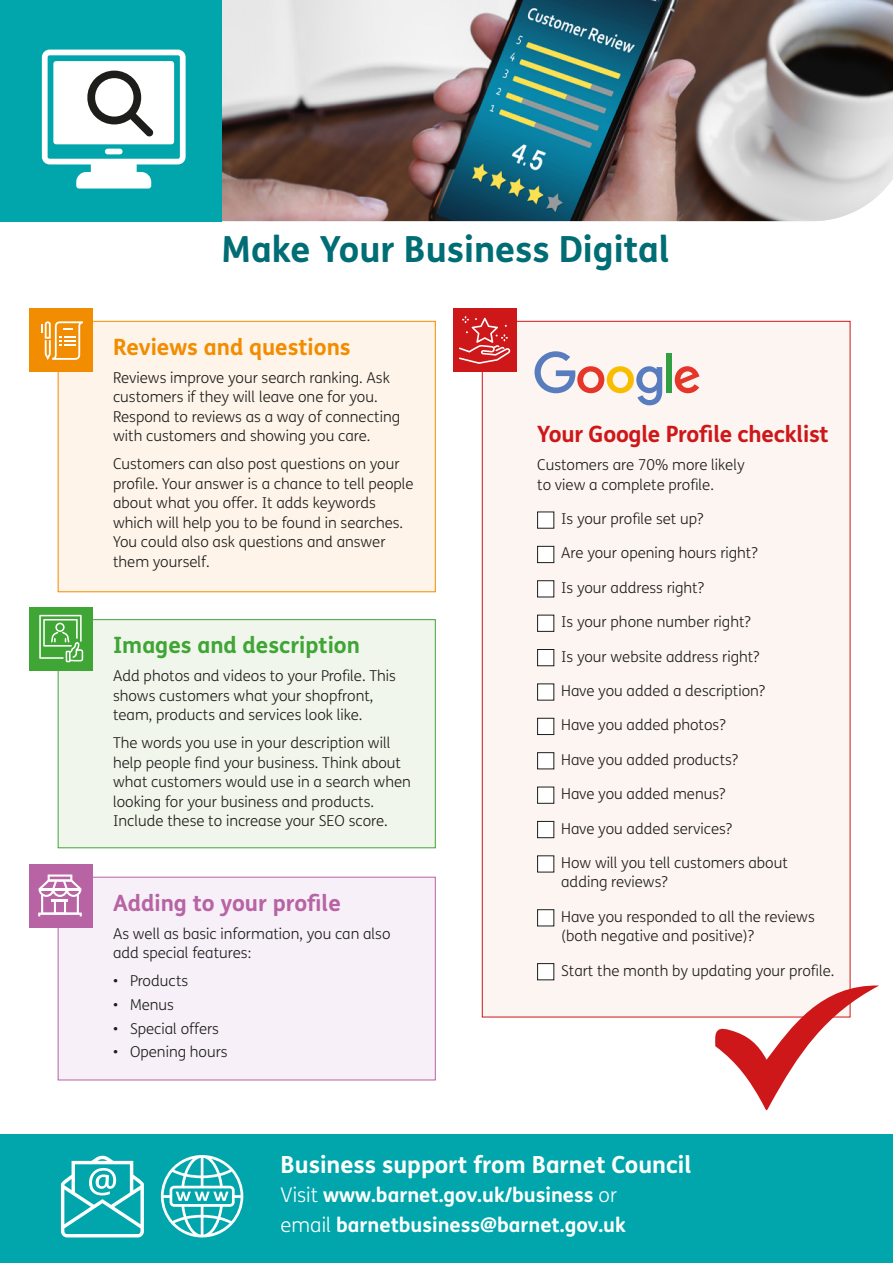
<style>
.page{position:relative;width:893px;height:1263px;background:#fff}
.page>*{position:absolute;margin:0;border:0;box-sizing:border-box;transform-origin:0 0}
.t1{font:700 36px "FS Me";color:#006d75}
.t2{font:700 23.55px "FS Me";color:#fff}
.t3{font:700 22.5px "FS Me";letter-spacing:-.01em;color:#cd1719}
.t4{font:700 22.5px "FS Me";color:#3fa535}
.t5{font:700 22.5px "FS Me";color:#f28c00}
.t6{font:700 22.5px "FS Me";color:#b763a4}
.t7{font:700 20.25px/29.1px "FS Me";color:#fff}
.t8{font:300 15px/19.5px "FS Me";color:#1d1d1b}
.s1{font-weight:300}
</style>
<div class="page">
<img style="left:221px;top:0;width:672px;height:221px">
<div style="left:0;top:1134px;width:893px;height:129px;background:#00a6ab"></div>
<div style="left:0;top:0;width:221px;height:221px;background:#00a6ab"></div>
<svg style="left:42px;top:50px;width:144px;height:139px"></svg>
<div style="left:482px;top:321px;width:368px;height:696px;background:#fdf5f2;border:1px solid #cd1719"></div>
<div style="left:58px;top:321px;width:378px;height:271px;background:#fff4e9;border:1px solid #f28c00"></div>
<div style="left:58px;top:619px;width:378px;height:229px;background:#f1f6ec;border:1px solid #3fa535"></div>
<div style="left:58px;top:877px;width:378px;height:203px;background:#f7f0f8;border:1px solid #b763a4"></div>
<div style="left:453px;top:309px;width:64px;height:63px;background:#cd1719"></div>
<div style="left:29px;top:309px;width:64px;height:63px;background:#f28c00"></div>
<div style="left:29px;top:607px;width:64px;height:64px;background:#3fa535"></div>
<div style="left:29px;top:864px;width:64px;height:64px;background:#b763a4"></div>
<div style="left:538px;top:512px;width:16px;height:16px;background:#fff"></div>
<div style="left:537px;top:512px;width:17px;height:17px;border:1px solid #1d1d1b"></div>
<div style="left:538px;top:546px;width:16px;height:17px;background:#fff"></div>
<div style="left:537px;top:546px;width:17px;height:17px;border:1px solid #1d1d1b"></div>
<div style="left:538px;top:581px;width:16px;height:16px;background:#fff"></div>
<div style="left:537px;top:580px;width:17px;height:17px;border:1px solid #1d1d1b"></div>
<div style="left:538px;top:615px;width:16px;height:16px;background:#fff"></div>
<div style="left:537px;top:615px;width:17px;height:17px;border:1px solid #1d1d1b"></div>
<div style="left:538px;top:649px;width:16px;height:17px;background:#fff"></div>
<div style="left:537px;top:649px;width:17px;height:17px;border:1px solid #1d1d1b"></div>
<div style="left:538px;top:684px;width:16px;height:16px;background:#fff"></div>
<div style="left:538px;top:718px;width:16px;height:16px;background:#fff"></div>
<div style="left:537px;top:718px;width:17px;height:17px;border:1px solid #1d1d1b"></div>
<div style="left:538px;top:753px;width:16px;height:16px;background:#fff"></div>
<div style="left:537px;top:752px;width:17px;height:17px;border:1px solid #1d1d1b"></div>
<div style="left:538px;top:787px;width:16px;height:16px;background:#fff"></div>
<div style="left:537px;top:787px;width:17px;height:17px;border:1px solid #1d1d1b"></div>
<div style="left:538px;top:821px;width:16px;height:17px;background:#fff"></div>
<div style="left:537px;top:821px;width:17px;height:17px;border:1px solid #1d1d1b"></div>
<div style="left:538px;top:856px;width:16px;height:16px;background:#fff"></div>
<div style="left:538px;top:910px;width:16px;height:16px;background:#fff"></div>
<div style="left:537px;top:909px;width:17px;height:17px;border:1px solid #1d1d1b"></div>
<div style="left:538px;top:963px;width:16px;height:17px;background:#fff"></div>
<div style="left:537px;top:963px;width:17px;height:17px;border:1px solid #1d1d1b"></div>
<svg style="left:534px;top:351px;width:128px;height:54px"></svg>
<svg style="left:675px;top:366px;width:24px;height:27px"></svg>
<div style="left:666px;top:353px;width:6px;height:39px;background:#30a043"></div>
<svg style="left:41px;top:321px;width:42px;height:39px"></svg>
<svg style="left:38px;top:874px;width:44px;height:42px"></svg>
<svg style="left:39px;top:615px;width:44px;height:47px"></svg>
<svg style="left:459px;top:316px;width:52px;height:48px"></svg>
<svg style="left:61px;top:1155px;width:83px;height:82px"></svg>
<svg style="left:161px;top:1155px;width:82px;height:82px"></svg>
<svg style="left:713px;top:984px;width:166px;height:127px"></svg>
<h1 class="t1" style="left:221px;top:221px;width:450px">Make Your Business Digital</h1>
<h3 class="t5" style="left:113px;top:329px;width:239px">Reviews and questions</h3>
<p class="t8" style="left:113px;top:367px;width:289px">Reviews improve your search ranking. Ask customers if they will leave one for you.<br>Respond to reviews as a way of connecting with customers and showing you care.</p>
<p class="t8" style="left:113px;top:454px;width:302px">Customers can also post questions on your profile. Your answer is a chance to tell people about what you offer. It adds keywords which will help you to be found in searches.<br>You could also ask questions and answer them yourself.</p>
<h3 class="t4" style="left:113px;top:628px;width:249px">Images and description</h3>
<p class="t8" style="left:113px;top:666px;width:284px">Add photos and videos to your Profile. This shows customers what your shopfront, team, products and services look like.</p>
<p class="t8" style="left:113px;top:733px;width:299px">The words you use in your description will help people find your business. Think about what customers would use in a search when looking for your business and products.<br>Include these to increase your SEO score.</p>
<h3 class="t6" style="left:113px;top:885px;width:229px">Adding to your profile</h3>
<p class="t8" style="left:113px;top:923px;width:279px">As well as basic information, you can also add special features:</p>
<p class="t8" style="left:113px;top:971px;width:77px">• Products</p>
<p class="t8" style="left:113px;top:994px;width:62px">• Menus</p>
<p class="t8" style="left:113px;top:1018px;width:107px">• Special offers</p>
<p class="t8" style="left:113px;top:1042px;width:116px">• Opening hours</p>
<h3 class="t3" style="left:537px;top:417px;width:293px">Your Google Profile checklist</h3>
<p class="t8" style="left:537px;top:455px;width:209px">Customers are 70% more likely to view a complete profile.</p>
<p class="t8" style="left:561px;top:509px;width:144px">Is your profile set up?</p>
<p class="t8" style="left:561px;top:543px;width:198px">Are your opening hours right?</p>
<p class="t8" style="left:561px;top:577px;width:144px">Is your address right?</p>
<p class="t8" style="left:561px;top:612px;width:191px">Is your phone number right?</p>
<p class="t8" style="left:561px;top:646px;width:200px">Is your website address right?</p>
<p class="t8" style="left:561px;top:681px;width:206px">Have you added a description?</p>
<p class="t8" style="left:561px;top:715px;width:166px">Have you added photos?</p>
<p class="t8" style="left:561px;top:749px;width:179px">Have you added products?</p>
<p class="t8" style="left:561px;top:784px;width:166px">Have you added menus?</p>
<p class="t8" style="left:561px;top:818px;width:172px">Have you added services?</p>
<p class="t8" style="left:561px;top:852px;width:228px">How will you tell customers about adding reviews?</p>
<p class="t8" style="left:561px;top:906px;width:255px">Have you responded to all the reviews (both negative and positive)?</p>
<p class="t8" style="left:561px;top:960px;width:275px">Start the month by updating your profile.</p>
<h2 class="t2" style="left:281px;top:1147px;width:412px">Business support from Barnet Council</h2>
<h3 class="t7" style="left:281px;top:1180px;width:347px"><span class="s1">Visit</span> www.barnet.gov.uk/business <span class="s1">or email</span> barnetbusiness@barnet.gov.uk</h3>
</div>
